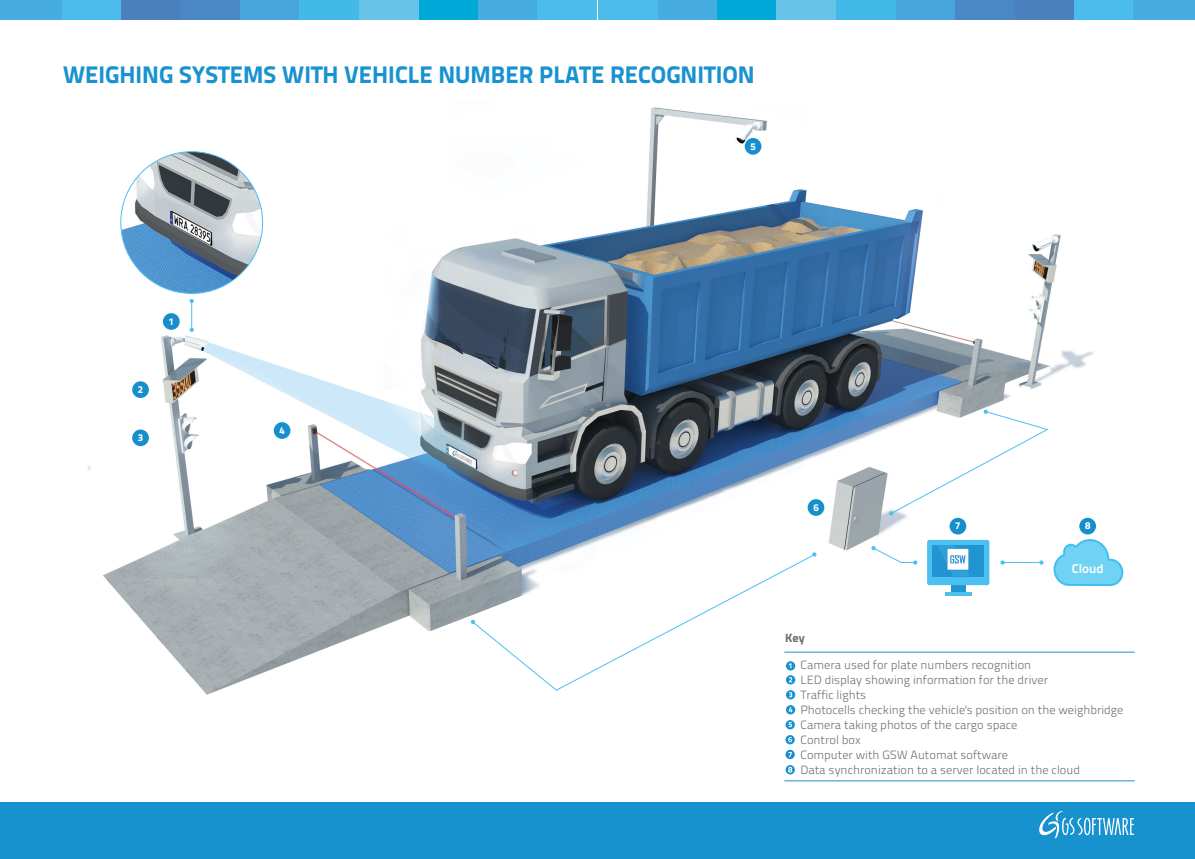
<style>
.page{position:relative;width:1195px;height:859px;background:#fff}
.page>*{position:absolute;margin:0;border:0;box-sizing:border-box;transform-origin:0 0}
.t1{font:800 24px "Titillium Text 22 L";color:#1892d0}
.t2{font:700 12.8px "Titillium Text 22 L";color:#fff}
.t3{font:300 12px/15px "Titillium Text 22 L";color:#6f6f6e}
.t4{font:800 12px "Titillium Text 22 L";color:#6f6f6e}
.t5{font:800 10px "Titillium Text 22 L";color:#fff}
</style>
<div class="page">
<img style="left:88px;top:107px;width:1015px;height:646px">
<div style="left:0;top:803px;width:1194px;height:56px;background:#1891cf"></div>
<svg style="left:1039px;top:811px;width:94px;height:28px"></svg>
<div style="left:478px;top:0;width:59px;height:20px;background:#46ace1"></div>
<div style="left:537px;top:0;width:59px;height:20px;background:#4bbceb"></div>
<div style="left:418px;top:0;width:60px;height:20px;background:#00a8d8"></div>
<div style="left:359px;top:0;width:59px;height:20px;background:#69c3e9"></div>
<div style="left:299px;top:0;width:60px;height:20px;background:#43b9ea"></div>
<div style="left:240px;top:0;width:59px;height:20px;background:#48a5dc"></div>
<div style="left:180px;top:0;width:60px;height:20px;background:#4b86c5"></div>
<div style="left:121px;top:0;width:59px;height:20px;background:#4a80bd"></div>
<div style="left:61px;top:0;width:60px;height:20px;background:#4bbceb"></div>
<div style="left:0;top:0;width:61px;height:20px;background:#46ace1"></div>
<div style="left:657px;top:0;width:60px;height:20px;background:#46ace1"></div>
<div style="left:598px;top:0;width:59px;height:20px;background:#4bbceb"></div>
<div style="left:717px;top:0;width:59px;height:20px;background:#00a8d8"></div>
<div style="left:776px;top:0;width:60px;height:20px;background:#69c3e9"></div>
<div style="left:836px;top:0;width:59px;height:20px;background:#43b9ea"></div>
<div style="left:895px;top:0;width:60px;height:20px;background:#48a5dc"></div>
<div style="left:955px;top:0;width:59px;height:20px;background:#4b86c5"></div>
<div style="left:1014px;top:0;width:60px;height:20px;background:#4a80bd"></div>
<div style="left:1074px;top:0;width:59px;height:20px;background:#4bbceb"></div>
<div style="left:1133px;top:0;width:61px;height:20px;background:#46ace1"></div>
<div style="left:950px;top:582px;width:15px;height:11px;background:#2394d2"></div>
<div style="left:927px;top:540px;width:62px;height:45px;background:#4cc0ef;border-radius:2px"></div>
<div style="left:932px;top:545px;width:51px;height:31px;background:#2394d2"></div>
<svg style="left:945px;top:591px;width:26px;height:4px"></svg>
<svg style="left:938px;top:545px;width:31px;height:31px"></svg>
<svg style="left:471px;top:553px;width:345px;height:138px"></svg>
<svg style="left:471px;top:620px;width:4px;height:4px"></svg>
<svg style="left:812px;top:552px;width:4px;height:5px"></svg>
<svg style="left:889px;top:410px;width:160px;height:106px"></svg>
<svg style="left:871px;top:546px;width:46px;height:19px"></svg>
<svg style="left:786px;top:661px;width:9px;height:9px"></svg>
<svg style="left:788px;top:663px;width:3px;height:5px"></svg>
<svg style="left:786px;top:675px;width:9px;height:9px"></svg>
<svg style="left:789px;top:677px;width:3px;height:5px"></svg>
<svg style="left:786px;top:690px;width:9px;height:9px"></svg>
<svg style="left:789px;top:692px;width:3px;height:5px"></svg>
<svg style="left:786px;top:705px;width:9px;height:9px"></svg>
<svg style="left:788px;top:707px;width:4px;height:5px"></svg>
<svg style="left:785px;top:720px;width:9px;height:9px"></svg>
<svg style="left:788px;top:722px;width:4px;height:5px"></svg>
<hr style="left:784px;top:652px;width:350px;height:1px;background:#1891cf">
<hr style="left:784px;top:781px;width:350px;height:1px;background:#1891cf">
<svg style="left:785px;top:735px;width:9px;height:9px"></svg>
<svg style="left:788px;top:737px;width:4px;height:5px"></svg>
<div style="left:163px;top:313px;width:17px;height:17px;background:#188fcd;border-radius:50%"></div>
<div style="left:132px;top:381px;width:17px;height:17px;background:#188fcd;border-radius:50%"></div>
<div style="left:132px;top:429px;width:17px;height:17px;background:#188fcd;border-radius:50%"></div>
<div style="left:274px;top:422px;width:16px;height:17px;background:#188fcd;border-radius:50%"></div>
<div style="left:744px;top:138px;width:17px;height:17px;background:#188fcd;border-radius:50%"></div>
<div style="left:807px;top:499px;width:17px;height:17px;background:#188fcd;border-radius:50%"></div>
<img style="left:121px;top:152px;width:141px;height:141px;border-radius:71px">
<svg style="left:189px;top:299px;width:5px;height:33px"></svg>
<div style="left:949px;top:518px;width:17px;height:16px;background:#188fcd;border-radius:50%"></div>
<div style="left:1079px;top:518px;width:16px;height:16px;background:#188fcd;border-radius:50%"></div>
<svg style="left:785px;top:750px;width:9px;height:9px"></svg>
<svg style="left:785px;top:765px;width:9px;height:9px"></svg>
<svg style="left:788px;top:752px;width:3px;height:5px"></svg>
<hr style="left:1002px;top:562px;width:40px;height:1px;background:#4ac1ef">
<svg style="left:1000px;top:560px;width:4px;height:5px"></svg>
<svg style="left:1038px;top:560px;width:5px;height:5px"></svg>
<svg style="left:1052px;top:538px;width:72px;height:49px"></svg>
<svg style="left:788px;top:767px;width:4px;height:6px"></svg>
<h1 class="t1" style="left:63px;top:56px;width:693px">WEIGHING SYSTEMS WITH VEHICLE NUMBER PLATE RECOGNITION</h1>
<p class="t5" style="left:750px;top:138px;width:7px">5</p>
<p class="t5" style="left:138px;top:381px;width:7px">2</p>
<p class="t5" style="left:138px;top:430px;width:7px">3</p>
<p class="t5" style="left:169px;top:313px;width:7px">1</p>
<p class="t5" style="left:279px;top:422px;width:7px">4</p>
<p class="t5" style="left:813px;top:499px;width:7px">6</p>
<p class="t4" style="left:785px;top:628px;width:21px">Key</p>
<p class="t5" style="left:955px;top:518px;width:7px">7</p>
<p class="t5" style="left:1084px;top:518px;width:7px">8</p>
<p class="t2" style="left:1071px;top:558px;width:33px">Cloud</p>
<p class="t3" style="left:800px;top:657px;width:325px">Camera used for plate numbers recognition<br>LED display showing information for the driver<br>Traffic lights<br>Photocells checking the vehicle's position on the weighbridge Camera taking photos of the cargo space<br>Control box<br>Computer with GSW Automat software<br>Data synchronization to a server located in the cloud</p>
</div>
